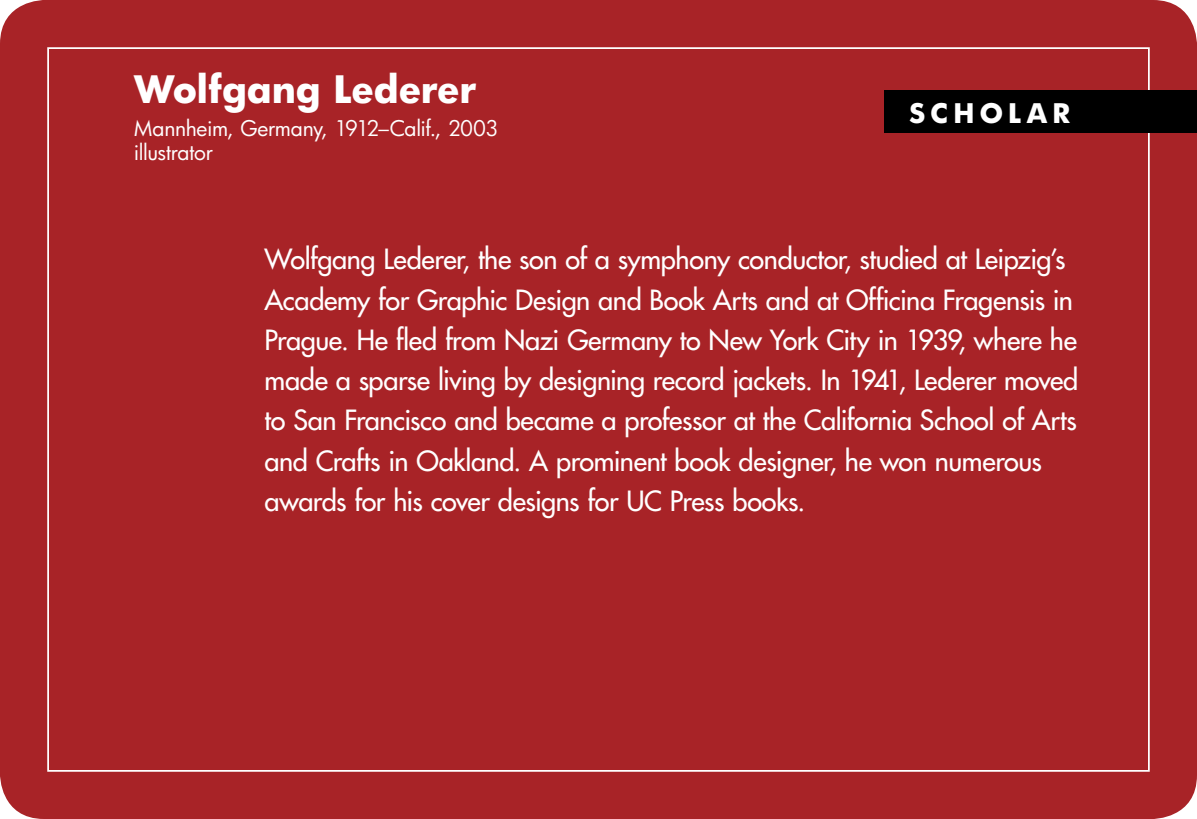
<style>
.page{position:relative;width:1197px;height:819px;background:#a82327}
.page>*{position:absolute;margin:0;border:0;box-sizing:border-box;transform-origin:0 0}
.t1{font:700 36.75px "Futura";letter-spacing:-.005em;color:#fff}
.t2{font:27.12px/40.2px "Futura";letter-spacing:-.015em;color:#fff}
.t3{font:700 26.25px "Futura";letter-spacing:.2em;color:#fff}
.t4{font:21px/24.5px "Futura";letter-spacing:-.02em;color:#fff}
</style>
<div class="page">
<div style="left:885px;top:91px;width:312px;height:42px;background:#000"></div>
<h1 class="t1" style="left:134px;top:65px;width:344px">Wolfgang Lederer</h1>
<p class="t4" style="left:134px;top:116px;width:366px">Mannheim, Germany, 1912–Calif., 2003 illustrator</p>
<p class="t3" style="left:909px;top:96px;width:163px">SCHOLAR</p>
<p class="t2" style="left:265px;top:239px;width:815px">Wolfgang Lederer, the son of a symphony conductor, studied at Leipzig’s Academy for Graphic Design and Book Arts and at Officina Fragensis in Prague. He fled from Nazi Germany to New York City in 1939, where he made a sparse living by designing record jackets. In 1941, Lederer moved to San Francisco and became a professor at the California School of Arts and Crafts in Oakland. A prominent book designer, he won numerous awards for his cover designs for UC Press books.</p>
</div>
